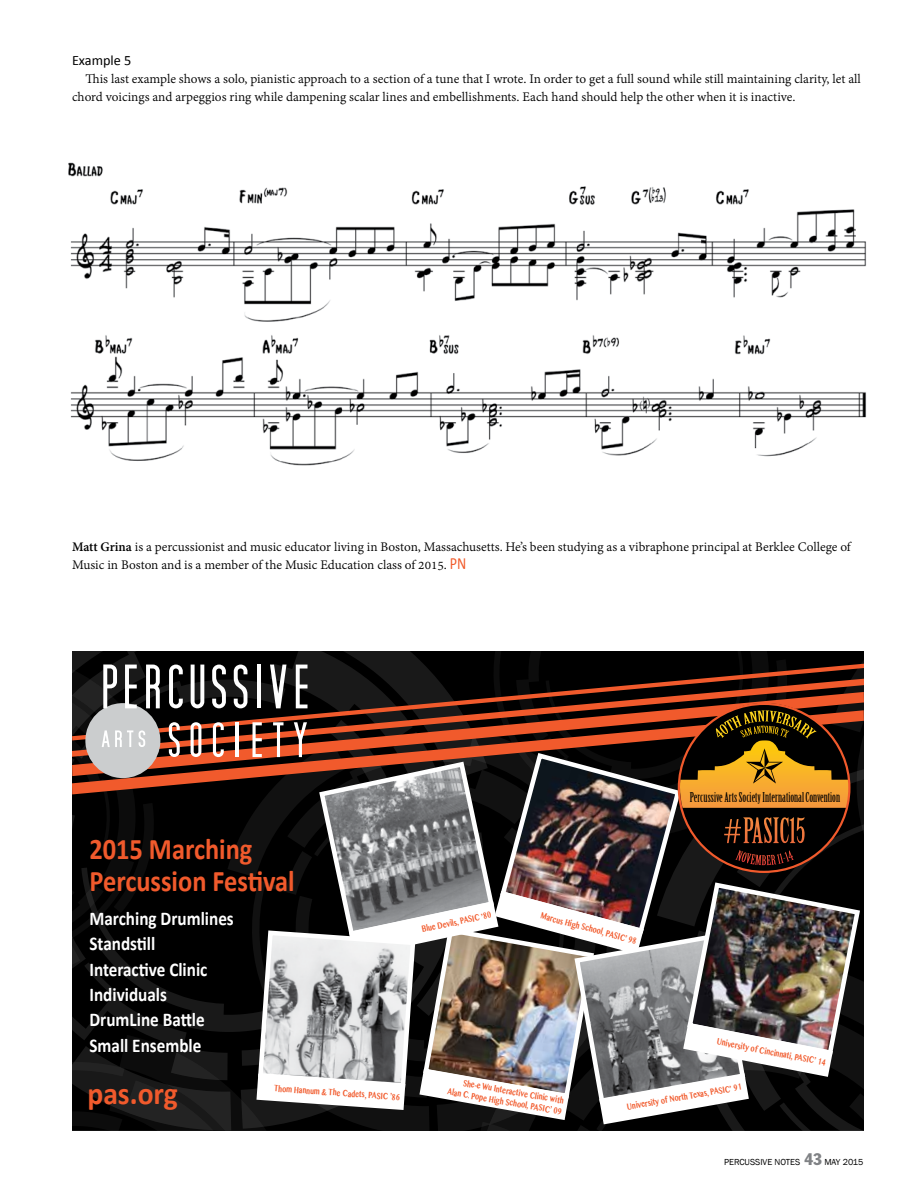
<style>
.page{position:relative;width:918px;height:1188px;background:#fff}
.page>*{position:absolute;margin:0;border:0;box-sizing:border-box;transform-origin:0 0}
.t1{font:700 31.2px "Calibri";color:#f15a2c;scale:.95 1}
.t2{font:700 30px/31.2px "Calibri";color:#f15a2c;scale:.88 1}
.t3{font:700 19.5px/25.3px "Calibri";color:#fff;scale:.88 1}
.t4{font:14.25px/18px "Adobe Devanagari";color:#000}
.t5{font:14.25px "Calibri";color:#000}
.t6{font:13.2px "Birch Std";color:#000}
.t7{font:700 10.05px/10.9px "Kannada MN";color:#f15a2c;text-align:right;scale:.7 1}
.t8{font:9px "Franklin Gothic";color:#000}
.s1{font-weight:700}
.s2{font-family:"Calibri";font-size:17.1px;color:#f15a2a}
.s3{font-stretch:condensed;font-size:16.5px;color:#808285}
</style>
<div class="page">
<img style="left:68px;top:162px;width:798px;height:304px">
<img style="left:72px;top:651px;width:792px;height:480px">
<p class="t5" style="left:72px;top:51px;width:61px">Example 5</p>
<p class="t4" style="left:72px;top:71px;width:790px;text-indent:13px">This last example shows a solo, pianistic approach to a section of a tune that I wrote. In order to get a full sound while still maintaining clarity, let all chord voicings and arpeggios ring while dampening scalar lines and embellishments. Each hand should help the other when it is inactive.</p>
<p class="t4" style="left:72px;top:539px;width:780px"><span class="s1">Matt Grina</span> is a percussionist and music educator living in Boston, Massachusetts. He’s been studying as a vibraphone principal at Berklee College of<br>Music in Boston and is a member of the Music Education class of 2015. <span class="s2">PN</span></p>
<h2 class="t2" style="left:89px;top:833px;width:235px">2015 Marching<br>Percussion Festival</h2>
<h3 class="t3" style="left:89px;top:905px;width:166px">Marching Drumlines<br>Standstill<br>Interactive Clinic<br>Individuals<br>DrumLine Battle<br>Small Ensemble</h3>
<h1 class="t1" style="left:87px;top:1075px;width:97px">pas.org</h1>
<p class="t7" style="left:274px;top:1082px;width:182px;rotate:4deg">Thom Hannum &amp; The Cadets, PASIC ’86</p>
<p class="t7" style="left:421px;top:924px;width:103px;rotate:-12deg">Blue Devils, PASIC ’80</p>
<p class="t7" style="left:543px;top:910px;width:143px;rotate:15deg">Marcus High School, PASIC’ 98</p>
<p class="t6" style="left:690px;top:790px;width:152px">Percussive Arts Society International Convention</p>
<p class="t7" style="left:718px;top:1036px;width:160px;rotate:11deg">University of Cincinnati, PASIC’ 14</p>
<p class="t7" style="left:451px;top:1075px;width:167px;rotate:10deg">She-e Wu Interactive Clinic with<br>Alan C. Pope High School, PASIC’ 09</p>
<p class="t7" style="left:626px;top:1101px;width:168px;rotate:-10deg">University of North Texas, PASIC’ 91</p>
<p class="t8" style="left:724px;top:1156px;width:141px">PERCUSSIVE NOTES <span class="s3">43</span> MAY 2015</p>
</div>
